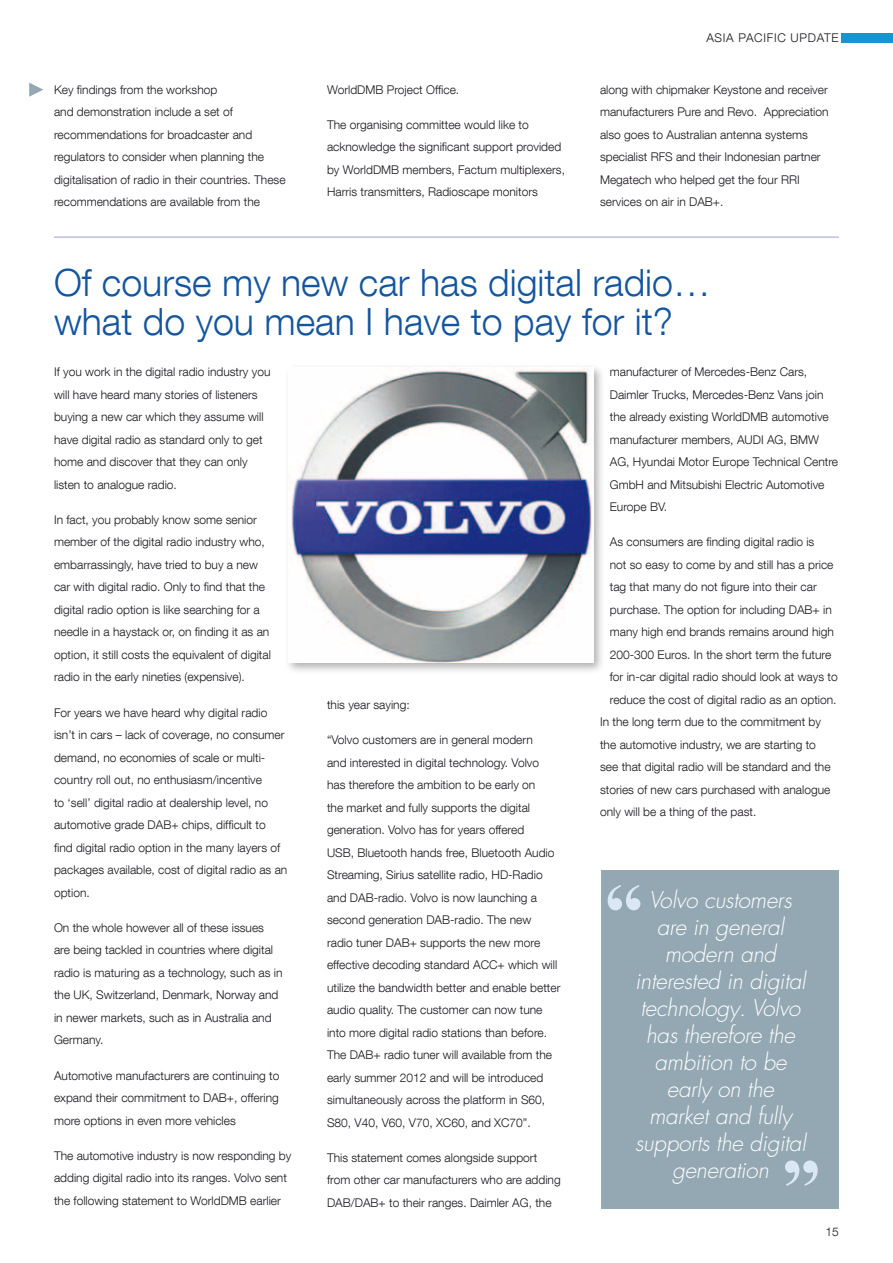
<style>
.page{position:relative;width:893px;height:1263px;background:#fff}
.page>*{position:absolute;margin:0;border:0;box-sizing:border-box;transform-origin:0 0}
.t1{font:300 37.5px/39px "Helvetica Neue LT Com";color:#13559f}
.t2{font:italic 300 22.5px/27px "Futura LT Pro";letter-spacing:-.01em;color:#fff;text-align:center}
.t3{font:300 12px/22.5px "Helvetica Neue LT Com";color:#1a171c}
</style>
<div class="page">
<div style="left:841px;top:33px;width:52px;height:9px;background:#1795cf"></div>
<hr style="left:54px;top:237px;width:785px;height:1px;background:#98a3cf">
<div style="left:284px;top:363px;width:321px;height:311px;background:#1a171c;opacity:.35"></div>
<img style="left:288px;top:367px;width:305px;height:295px">
<div style="left:602px;top:871px;width:237px;height:338px;background:#94a8b3"></div>
<svg style="left:608px;top:885px;width:32px;height:25px"></svg>
<svg style="left:785px;top:1160px;width:33px;height:26px"></svg>
<svg style="left:29px;top:83px;width:14px;height:14px"></svg>
<p class="t3" style="left:54px;top:78px;width:233px">Key findings from the workshop<br>and demonstration include a set of recommendations for broadcaster and regulators to consider when planning the digitalisation of radio in their countries. These recommendations are available from the</p>
<p class="t3" style="left:327px;top:78px;width:134px">WorldDMB Project Office.</p>
<p class="t3" style="left:327px;top:113px;width:240px">The organising committee would like to acknowledge the significant support provided by WorldDMB members, Factum multiplexers, Harris transmitters, Radioscape monitors</p>
<p class="t3" style="left:706px;top:26px;width:16px">Asia</p>
<p class="t3" style="left:739px;top:26px;width:15px">Pacific</p>
<p class="t3" style="left:791px;top:26px;width:18px">Update</p>
<p class="t3" style="left:600px;top:78px;width:230px">along with chipmaker Keystone and receiver manufacturers Pure and Revo. Appreciation also goes to Australian antenna systems specialist RFS and their Indonesian partner Megatech who helped get the four RRI services on air in DAB+.</p>
<h1 class="t1" style="left:54px;top:263px;width:658px">Of course my new car has digital radio… what do you mean I have to pay for it?</h1>
<p class="t3" style="left:54px;top:360px;width:218px">If you work in the digital radio industry you will have heard many stories of listeners buying a new car which they assume will have digital radio as standard only to get home and discover that they can only listen to analogue radio.</p>
<p class="t3" style="left:54px;top:508px;width:218px">In fact, you probably know some senior member of the digital radio industry who, embarrassingly, have tried to buy a new car with digital radio. Only to find that the digital radio option is like searching for a needle in a haystack or, on finding it as an option, it still costs the equivalent of digital radio in the early nineties (expensive).</p>
<p class="t3" style="left:54px;top:701px;width:235px">For years we have heard why digital radio isn’t in cars – lack of coverage, no consumer demand, no economies of scale or multi&shy;country roll out, no enthusiasm/incentive<br>to ‘sell’ digital radio at dealership level, no automotive grade DAB+ chips, difficult to<br>find digital radio option in the many layers of packages available, cost of digital radio as an option.</p>
<p class="t3" style="left:54px;top:916px;width:230px">On the whole however all of these issues are being tackled in countries where digital radio is maturing as a technology, such as in the UK, Switzerland, Denmark, Norway and in newer markets, such as in Australia and Germany.</p>
<p class="t3" style="left:54px;top:1064px;width:227px;text-align:justify">Automotive manufacturers are continuing to expand their commitment to DAB+, offering more options in even more vehicles</p>
<p class="t3" style="left:54px;top:1144px;width:239px">The automotive industry is now responding by adding digital radio into its ranges. Volvo sent the following statement to WorldDMB earlier</p>
<p class="t3" style="left:610px;top:360px;width:230px">manufacturer of Mercedes-Benz Cars, Daimler Trucks, Mercedes-Benz Vans join the already existing WorldDMB automotive manufacturer members, AUDI AG, BMW AG, Hyundai Motor Europe Technical Centre GmbH and Mitsubishi Electric Automotive Europe BV.</p>
<p class="t3" style="left:610px;top:530px;width:206px">As consumers are finding digital radio is</p>
<p class="t3" style="left:610px;top:553px;width:225px">not so easy to come by and still has a price</p>
<p class="t3" style="left:610px;top:575px;width:208px">tag that many do not figure into their car</p>
<p class="t3" style="left:610px;top:598px;width:223px">purchase. The option for including DAB+ in</p>
<p class="t3" style="left:610px;top:620px;width:226px">many high end brands remains around high</p>
<p class="t3" style="left:610px;top:643px;width:223px">200-300 Euros. In the short term the future</p>
<p class="t3" style="left:610px;top:665px;width:229px">for in-car digital radio should look at ways to</p>
<p class="t3" style="left:610px;top:688px;width:228px">reduce the cost of digital radio as an option.</p>
<p class="t3" style="left:600px;top:710px;width:222px">In the long term due to the commitment by</p>
<p class="t3" style="left:600px;top:733px;width:217px">the automotive industry, we are starting to</p>
<p class="t3" style="left:600px;top:755px;width:232px">see that digital radio will be standard and the</p>
<p class="t3" style="left:600px;top:778px;width:232px">stories of new cars purchased with analogue</p>
<p class="t3" style="left:600px;top:800px;width:158px">only will be a thing of the past.</p>
<p class="t3" style="left:327px;top:693px;width:84px">this year saying:</p>
<p class="t3" style="left:327px;top:728px;width:235px">“Volvo customers are in general modern<br>and interested in digital technology. Volvo has therefore the ambition to be early on<br>the market and fully supports the digital generation. Volvo has for years offered<br>USB, Bluetooth hands free, Bluetooth Audio Streaming, Sirius satellite radio, HD-Radio and DAB-radio. Volvo is now launching a second generation DAB-radio. The new<br>radio tuner DAB+ supports the new more effective decoding standard ACC+ which will utilize the bandwidth better and enable better audio quality. The customer can now tune into more digital radio stations than before.<br>The DAB+ radio tuner will available from the early summer 2012 and will be introduced simultaneously across the platform in S60, S80, V40, V60, V70, XC60, and XC70”.</p>
<p class="t3" style="left:327px;top:1146px;width:235px">This statement comes alongside support from other car manufacturers who are adding<br>DAB/DAB+ to their ranges. Daimler AG, the</p>
<h2 class="t2" style="left:635px;top:887px;width:172px">Volvo customers are in general modern and interested in digital technology. Volvo has therefore the ambition to be early on the market and fully supports the digital generation</h2>
<p class="t3" style="left:826px;top:1220px;width:15px">15</p>
</div>
